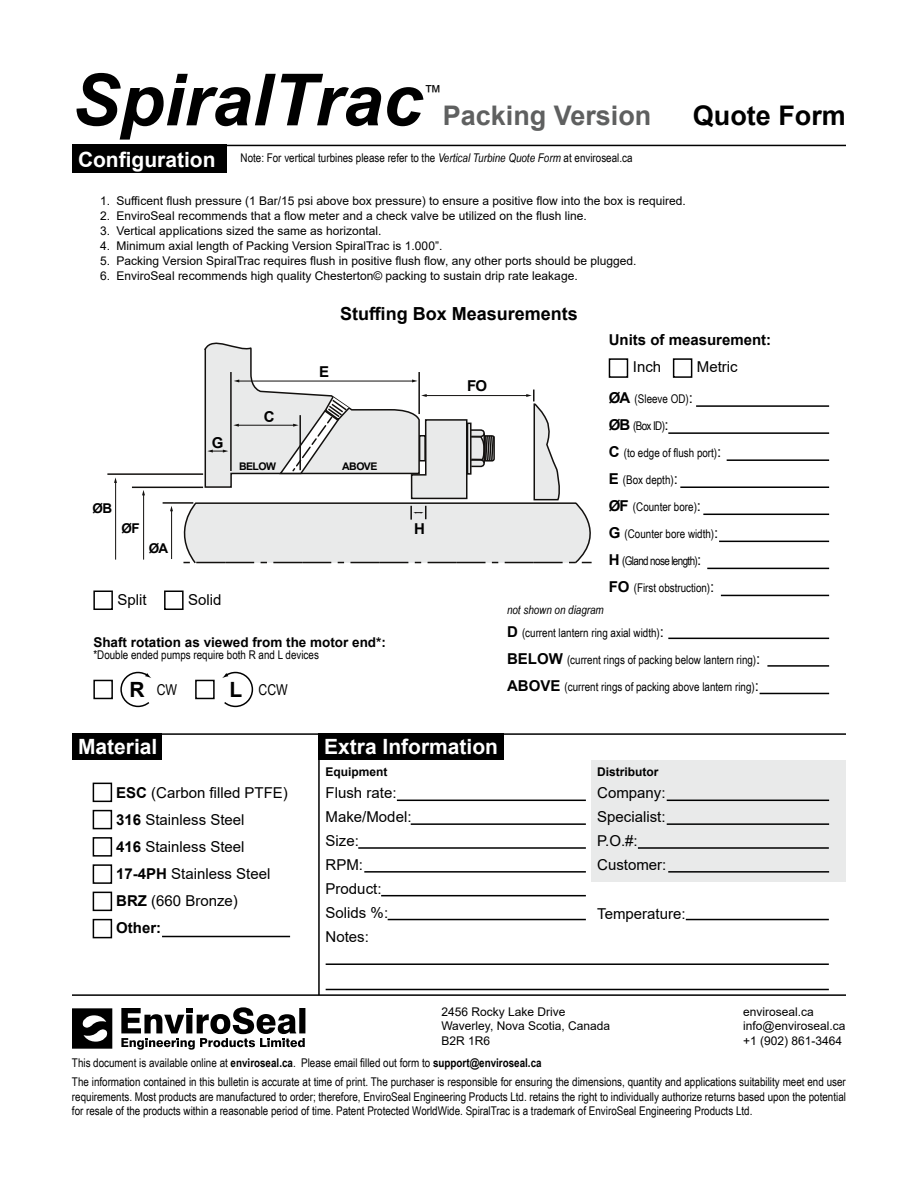
<style>
.page{position:relative;width:918px;height:1188px;background:#fff}
.page>*{position:absolute;margin:0;border:0;box-sizing:border-box;transform-origin:0 0}
.t1{font:italic 700 72px "Arial";color:#000}
.t2{font:700 27px "Arial";color:#5f6060}
.t3{font:700 27px "Arial";color:#000}
.t4{font:700 21px "Arial";color:#fff}
.t5{font:700 18px "Arial";color:#000}
.t6{font:18px "Arial";color:#000}
.t7{font:15px/24px "Arial";color:#000}
.t8{font:700 15px "Arial";color:#000}
.t9{font:15px "Arial Narrow";color:#000}
.t10{font:700 13.5px "Arial";color:#000}
.t11{font:12px/18.6px "Arial Narrow";color:#000}
.t12{font:12px/14.4px "Arial";color:#000}
.t13{font:700 12px "Arial";color:#000}
.t14{font:12px "Arial Narrow";letter-spacing:-.05em;color:#000}
.t15{font:italic 12px "Arial Narrow";color:#000}
.t16{font:700 10.5px "Arial";letter-spacing:-.05em;color:#000}
.s1{font-family:"Arial";font-weight:700;font-size:21px;color:#fff}
.s2{font-style:italic}
.s3{font-family:"Arial";font-weight:700;font-size:21px}
.s4{font-family:"Arial";font-weight:700;font-size:15px}
.s5{font-family:"Arial";font-size:15px}
.s6{font-weight:700}
</style>
<div class="page">
<div style="left:591px;top:760px;width:255px;height:122px;background:#e9eaea"></div>
<hr style="left:72px;top:145px;width:774px;height:1px;background:#000">
<hr style="left:696px;top:405px;width:133px;height:2px;background:#000">
<hr style="left:668px;top:432px;width:161px;height:2px;background:#000">
<hr style="left:727px;top:459px;width:102px;height:2px;background:#000">
<hr style="left:680px;top:486px;width:149px;height:2px;background:#000">
<hr style="left:703px;top:514px;width:126px;height:1px;background:#000">
<hr style="left:719px;top:541px;width:110px;height:1px;background:#000">
<hr style="left:707px;top:568px;width:122px;height:1px;background:#000">
<hr style="left:721px;top:595px;width:108px;height:1px;background:#000">
<hr style="left:668px;top:638px;width:161px;height:1px;background:#000">
<hr style="left:767px;top:665px;width:62px;height:2px;background:#000">
<hr style="left:760px;top:693px;width:69px;height:1px;background:#000">
<div style="left:72px;top:145px;width:155px;height:28px;background:#000"></div>
<hr style="left:72px;top:733px;width:774px;height:2px;background:#000">
<hr style="left:72px;top:994px;width:774px;height:2px;background:#000">
<hr style="left:318px;top:735px;width:2px;height:260px;background:#000">
<div style="left:72px;top:733px;width:90px;height:27px;background:#000"></div>
<div style="left:318px;top:733px;width:185px;height:27px;background:#000"></div>
<hr style="left:397px;top:800px;width:189px;height:1px;background:#000">
<hr style="left:411px;top:823px;width:175px;height:2px;background:#000">
<hr style="left:364px;top:871px;width:222px;height:2px;background:#000">
<hr style="left:358px;top:847px;width:228px;height:2px;background:#000">
<hr style="left:381px;top:895px;width:205px;height:1px;background:#000">
<hr style="left:388px;top:919px;width:198px;height:1px;background:#000">
<hr style="left:686px;top:919px;width:143px;height:1px;background:#000">
<hr style="left:326px;top:963px;width:503px;height:2px;background:#000">
<hr style="left:326px;top:989px;width:503px;height:1px;background:#000">
<hr style="left:667px;top:800px;width:162px;height:1px;background:#000">
<hr style="left:667px;top:823px;width:162px;height:2px;background:#000">
<hr style="left:668px;top:871px;width:161px;height:2px;background:#000">
<hr style="left:638px;top:847px;width:191px;height:2px;background:#000">
<hr style="left:162px;top:936px;width:128px;height:1px;background:#000">
<div style="left:93px;top:783px;width:19px;height:19px;border:2px solid #000"></div>
<div style="left:93px;top:810px;width:19px;height:19px;border:2px solid #000"></div>
<div style="left:93px;top:837px;width:19px;height:20px;border:2px solid #000"></div>
<div style="left:93px;top:864px;width:19px;height:20px;border:2px solid #000"></div>
<div style="left:93px;top:892px;width:19px;height:19px;border:2px solid #000"></div>
<div style="left:93px;top:919px;width:19px;height:19px;border:2px solid #000"></div>
<div style="left:609px;top:358px;width:19px;height:20px;border:2px solid #000"></div>
<div style="left:673px;top:358px;width:19px;height:20px;border:2px solid #000"></div>
<div style="left:93px;top:591px;width:20px;height:19px;border:2px solid #000"></div>
<div style="left:164px;top:591px;width:20px;height:19px;border:2px solid #000"></div>
<div style="left:93px;top:680px;width:20px;height:19px;border:2px solid #000"></div>
<div style="left:195px;top:680px;width:20px;height:19px;border:2px solid #000"></div>
<svg style="left:120px;top:671px;width:31px;height:37px"></svg>
<svg style="left:222px;top:671px;width:32px;height:37px"></svg>
<hr style="left:163px;top:502px;width:30px;height:2px;background:#12100e">
<hr style="left:132px;top:487px;width:71px;height:1px;background:#12100e">
<hr style="left:107px;top:473px;width:96px;height:2px;background:#12100e">
<hr style="left:143px;top:494px;width:1px;height:66px;background:#12100e">
<hr style="left:115px;top:482px;width:1px;height:78px;background:#12100e">
<svg style="left:114px;top:477px;width:3px;height:6px"></svg>
<svg style="left:170px;top:342px;width:422px;height:222px"></svg>
<svg style="left:72px;top:1008px;width:40px;height:41px"></svg>
<svg style="left:121px;top:1007px;width:184px;height:43px"></svg>
<h1 class="t1" style="left:72px;top:52px;width:352px">SpiralTrac</h1>
<h3 class="t6" style="left:424px;top:79px;width:19px">™</h3>
<h2 class="t2" style="left:443px;top:97px;width:210px">Packing Version</h2>
<h2 class="t3" style="left:693px;top:97px;width:155px">Quote Form</h2>
<p class="t11" style="left:78px;top:148px;width:556px"><span class="s1">Configuration</span> Note: For vertical turbines please refer to the <span class="s2">Vertical Turbine Quote Form</span> at enviroseal.ca</p>
<p class="t12" style="left:100px;top:194px;width:587px">1. Sufficent flush pressure (1 Bar/15 psi above box pressure) to ensure a positive flow into the box is required.</p>
<p class="t12" style="left:100px;top:209px;width:488px">2. EnviroSeal recommends that a flow meter and a check valve be utilized on the flush line.</p>
<p class="t12" style="left:100px;top:224px;width:283px">3. Vertical applications sized the same as horizontal.</p>
<p class="t12" style="left:100px;top:239px;width:344px">4. Minimum axial length of Packing Version SpiralTrac is 1.000”.</p>
<p class="t12" style="left:100px;top:254px;width:538px">5. Packing Version SpiralTrac requires flush in positive flush flow, any other ports should be plugged.</p>
<p class="t12" style="left:100px;top:269px;width:479px">6. EnviroSeal recommends high quality Chesterton© packing to sustain drip rate leakage.</p>
<h3 class="t5" style="left:340px;top:301px;width:239px">Stuffing Box Measurements</h3>
<p class="t8" style="left:319px;top:361px;width:12px">E</p>
<p class="t8" style="left:609px;top:329px;width:164px">Units of measurement:</p>
<p class="t7" style="left:633px;top:355px;width:30px">Inch</p>
<p class="t7" style="left:697px;top:355px;width:42px">Metric</p>
<p class="t10" style="left:93px;top:498px;width:21px">ØB</p>
<p class="t10" style="left:122px;top:518px;width:20px">ØF</p>
<p class="t10" style="left:149px;top:538px;width:21px">ØA</p>
<p class="t8" style="left:212px;top:432px;width:13px">G</p>
<p class="t8" style="left:264px;top:406px;width:12px">C</p>
<p class="t16" style="left:239px;top:459px;width:38px">BELOW</p>
<p class="t16" style="left:342px;top:459px;width:37px">ABOVE</p>
<p class="t7" style="left:118px;top:587px;width:31px">Split</p>
<p class="t7" style="left:188px;top:587px;width:35px">Solid</p>
<p class="t10" style="left:93px;top:633px;width:294px">Shaft rotation as viewed from the motor end*:</p>
<p class="t11" style="left:93px;top:645px;width:227px">*Double ended pumps require both R and L devices</p>
<p class="t9" style="left:129px;top:679px;width:49px"><span class="s3">R</span> CW</p>
<p class="t9" style="left:230px;top:679px;width:60px"><span class="s3">L</span> CCW</p>
<p class="t8" style="left:414px;top:518px;width:12px">H</p>
<p class="t8" style="left:467px;top:375px;width:22px">FO</p>
<p class="t11" style="left:609px;top:389px;width:86px"><span class="s4">ØA</span> (Sleeve OD)<span class="s5">:</span></p>
<p class="t11" style="left:609px;top:416px;width:61px"><span class="s4">ØB</span> (Box ID)<span class="s5">:</span></p>
<p class="t11" style="left:609px;top:443px;width:114px"><span class="s4">C</span> (to edge of flush port)<span class="s5">:</span></p>
<p class="t11" style="left:609px;top:470px;width:71px"><span class="s4">E</span> (Box depth)<span class="s5">:</span></p>
<p class="t11" style="left:609px;top:497px;width:94px"><span class="s4">ØF</span> (Counter bore)<span class="s5">:</span></p>
<p class="t11" style="left:609px;top:524px;width:111px"><span class="s4">G</span> (Counter bore width)<span class="s5">:</span></p>
<p class="t14" style="left:609px;top:552px;width:94px"><span class="s4">H</span> (Gland nose length)<span class="s5">:</span></p>
<p class="t11" style="left:609px;top:578px;width:107px"><span class="s4">FO</span> (First obstruction)<span class="s5">:</span></p>
<p class="t15" style="left:507px;top:602px;width:98px">not shown on diagram</p>
<p class="t11" style="left:507px;top:623px;width:158px"><span class="s4">D</span> (current lantern ring axial width)<span class="s5">:</span></p>
<p class="t11" style="left:507px;top:650px;width:255px"><span class="s4">BELOW</span> (current rings of packing below lantern ring)<span class="s5">:</span></p>
<p class="t11" style="left:507px;top:677px;width:254px"><span class="s4">ABOVE</span> (current rings of packing above lantern ring)<span class="s5">:</span></p>
<h3 class="t4" style="left:78px;top:732px;width:81px">Material</h3>
<h3 class="t4" style="left:324px;top:732px;width:175px">Extra Information</h3>
<p class="t13" style="left:326px;top:763px;width:64px">Equipment</p>
<p class="t13" style="left:597px;top:763px;width:63px">Distributor</p>
<p class="t7" style="left:326px;top:781px;width:87px">Flush rate:<br>Make/Model:<br>Size:<br>RPM:<br>Product:<br>Solids %:<br>Notes:</p>
<p class="t7" style="left:116px;top:779px;width:173px;line-height:27px"><span class="s6">ESC</span> (Carbon filled PTFE)<br><span class="s6">316</span> Stainless Steel<br><span class="s6">416</span> Stainless Steel<br><span class="s6">17-4PH</span> Stainless Steel<br><span class="s6">BRZ</span> (660 Bronze)<br><span class="s6">Other:</span></p>
<p class="t7" style="left:597px;top:781px;width:71px">Company:<br>Specialist:<br>P.O.#:<br>Customer:</p>
<p class="t7" style="left:597px;top:901px;width:90px">Temperature:</p>
<p class="t12" style="left:441px;top:1005px;width:170px">2456 Rocky Lake Drive<br>Waverley, Nova Scotia, Canada<br>B2R 1R6</p>
<p class="t12" style="left:743px;top:1005px;width:104px">enviroseal.ca info@enviroseal.ca +1 (902) 861-3464</p>
<p class="t11" style="left:72px;top:1054px;width:775px">This document is available online at <span class="s6">enviroseal.ca</span>. Please email filled out form to <span class="s6">support@enviroseal.ca<br></span>The information contained in this bulletin is accurate at time of print. The purchaser is responsible for ensuring the dimensions, quantity and applications suitability meet end user</p>
<p class="t11" style="left:72px;top:1089px;width:776px;line-height:14.4px">requirements. Most products are manufactured to order; therefore, EnviroSeal Engineering Products Ltd. retains the right to individually authorize returns based upon the potential for resale of the products within a reasonable period of time. Patent Protected WorldWide. SpiralTrac is a trademark of EnviroSeal Engineering Products Ltd.</p>
</div>
